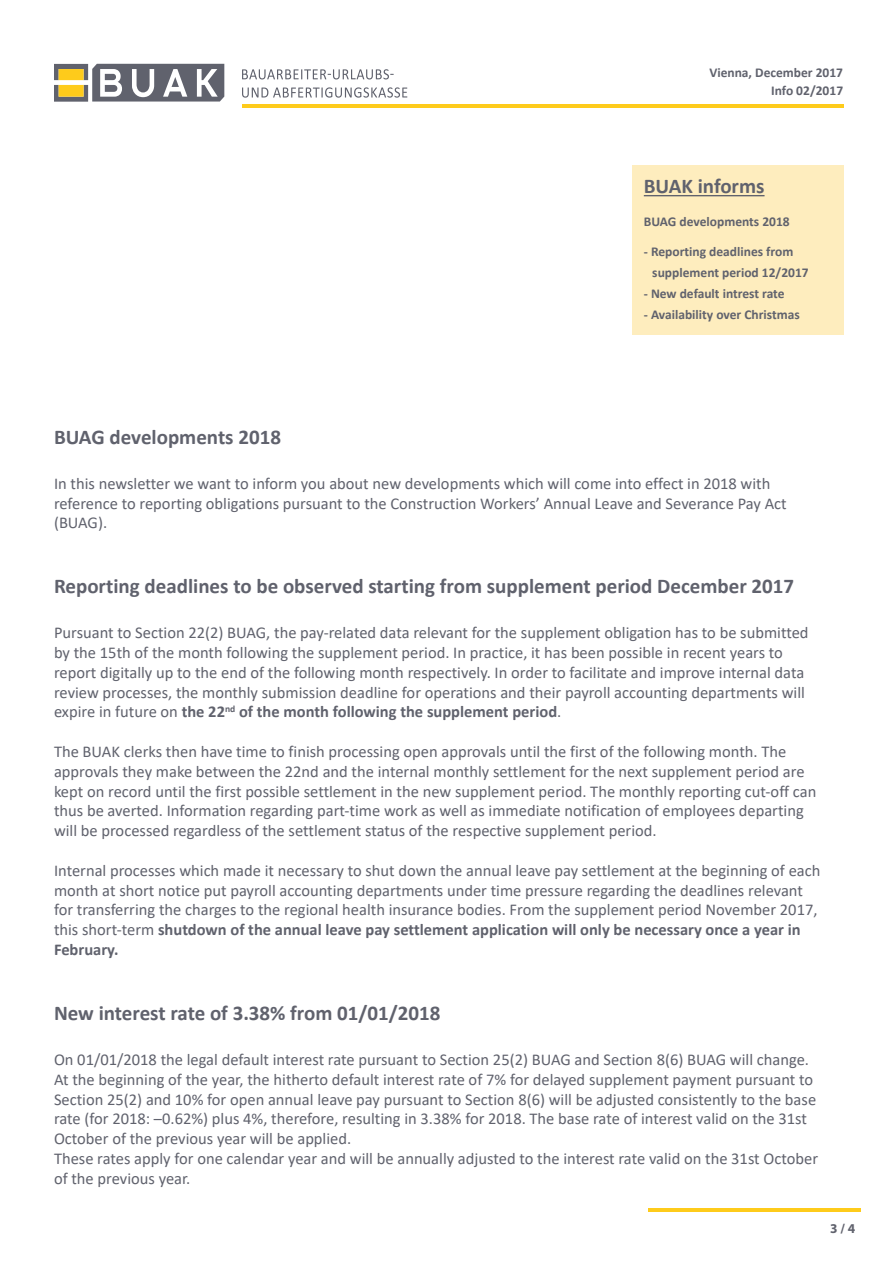
<style>
.page{position:relative;width:893px;height:1263px;background:#fff}
.page>*{position:absolute;margin:0;border:0;box-sizing:border-box;transform-origin:0 0}
.teilüberschrift{font:700 21px "Calibri";color:#60626d}
.teilüberschrift-2{font:16.5px/19.8px "Calibri";color:#60626d}
.Text{font:16.5px/19.8px "Calibri";color:#60626d}
.teilüberschrift-3{font:700 13.5px "Calibri";color:#60626d}
.t1{font:700 13.5px "Myriad Pro";color:#60626d}
.s1{font-weight:700}
</style>
<div class="page">
<div style="left:632px;top:166px;width:212px;height:169px;background:#feedbe"></div>
<svg style="left:242px;top:87px;width:165px;height:11px"></svg>
<svg style="left:242px;top:69px;width:152px;height:10px"></svg>
<svg style="left:54px;top:64px;width:170px;height:38px"></svg>
<hr style="left:242px;top:104px;width:602px;height:3px;background:#fecb1b">
<hr style="left:648px;top:1209px;width:213px;height:3px;background:#fecb1b">
<hr style="left:644px;top:195px;width:120px;height:1px;background:#60626d">
<p class="teilüberschrift-3" style="left:709px;top:63px;width:135px">Vienna, December 2017</p>
<p class="teilüberschrift-3" style="left:771px;top:81px;width:74px">Info 02/2017</p>
<p class="teilüberschrift" style="left:644px;top:171px;width:122px">BUAK informs</p>
<p class="teilüberschrift-3" style="left:644px;top:212px;width:147px">BUAG developments 2018</p>
<p class="teilüberschrift-3" style="left:644px;top:242px;width:151px">- Reporting deadlines from</p>
<p class="teilüberschrift-3" style="left:652px;top:263px;width:158px">supplement period 12/2017</p>
<p class="teilüberschrift-3" style="left:644px;top:284px;width:142px">- New default intrest rate</p>
<p class="teilüberschrift-3" style="left:644px;top:305px;width:158px">- Availability over Christmas</p>
<p class="teilüberschrift" style="left:54px;top:422px;width:229px">BUAG developments 2018</p>
<p class="Text" style="left:54px;top:473px;width:734px">In this newsletter we want to inform you about new developments which will come into effect in 2018 with reference to reporting obligations pursuant to the Construction Workers’ Annual Leave and Severance Pay Act (BUAG).</p>
<p class="teilüberschrift" style="left:54px;top:571px;width:742px">Reporting deadlines to be observed starting from supplement period December 2017</p>
<p class="teilüberschrift-2" style="left:54px;top:622px;width:756px">Pursuant to Section 22(2) BUAG, the pay-related data relevant for the supplement obligation has to be submitted by the 15th of the month following the supplement period. In practice, it has been possible in recent years to report digitally up to the end of the following month respectively. In order to facilitate and improve internal data review processes, the monthly submission deadline for operations and their payroll accounting departments will expire in future on <span class="s1">the 22</span><sup>nd</sup> <span class="s1">of the month following the supplement period</span>.</p>
<p class="teilüberschrift-2" style="left:54px;top:741px;width:764px">The BUAK clerks then have time to finish processing open approvals until the first of the following month. The approvals they make between the 22nd and the internal monthly settlement for the next supplement period are kept on record until the first possible settlement in the new supplement period. The monthly reporting cut-off can thus be averted. Information regarding part-time work as well as immediate notification of employees departing will be processed regardless of the settlement status of the respective supplement period.</p>
<p class="teilüberschrift-2" style="left:54px;top:860px;width:768px">Internal processes which made it necessary to shut down the annual leave pay settlement at the beginning of each month at short notice put payroll accounting departments under time pressure regarding the deadlines relevant for transferring the charges to the regional health insurance bodies. From the supplement period November 2017, this short-term <span class="s1">shutdown of the annual leave pay settlement application will only be necessary once a year in February.</span></p>
<p class="teilüberschrift" style="left:54px;top:998px;width:388px">New interest rate of 3.38% from 01/01/2018</p>
<p class="teilüberschrift-2" style="left:54px;top:1049px;width:764px">On 01/01/2018 the legal default interest rate pursuant to Section 25(2) BUAG and Section 8(6) BUAG will change.<br>At the beginning of the year, the hitherto default interest rate of 7% for delayed supplement payment pursuant to Section 25(2) and 10% for open annual leave pay pursuant to Section 8(6) will be adjusted consistently to the base rate (for 2018: –0.62%) plus 4%, therefore, resulting in 3.38% for 2018. The base rate of interest valid on the 31st October of the previous year will be applied.</p>
<p class="teilüberschrift-2" style="left:54px;top:1148px;width:766px">These rates apply for one calendar year and will be annually adjusted to the interest rate valid on the 31st October of the previous year.</p>
<p class="t1" style="left:830px;top:1219px;width:26px">3 / 4</p>
</div>
